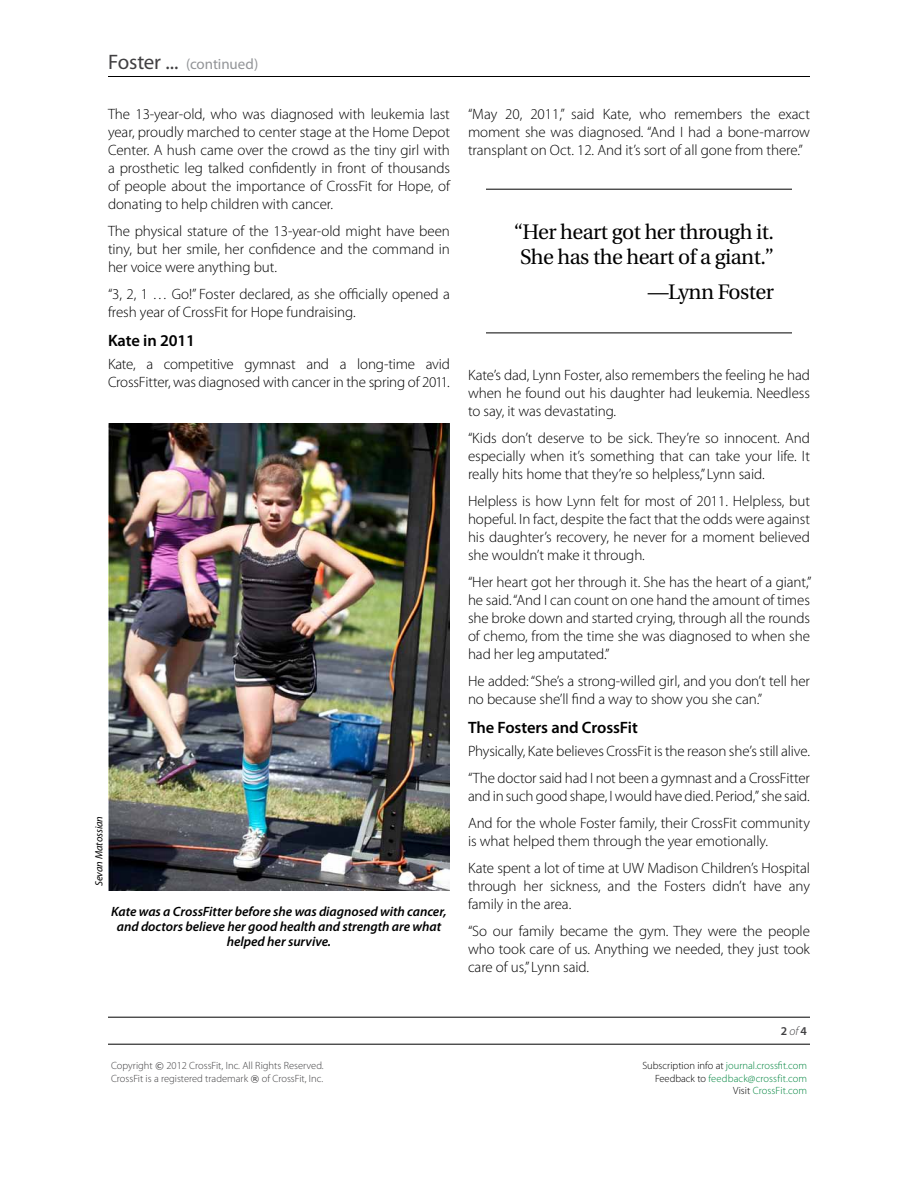
<style>
.page{position:relative;width:918px;height:1188px;background:#fff}
.page>*{position:absolute;margin:0;border:0;box-sizing:border-box;transform-origin:0 0}
.t1{font:21px/25.2px "Utopia";letter-spacing:-.025em;color:#000;text-align:center}
.t2{font:600 16.5px "Myriad Pro";letter-spacing:-.005em;color:#000}
.t3{font:300 15px/18px "Myriad Pro";letter-spacing:-.005em;color:#000;text-align:justify}
.t4{font:15px "Myriad Pro";letter-spacing:-.005em;color:#939598}
.t5{font:italic 600 13.5px/15px "Myriad Pro";letter-spacing:-.005em;color:#000;text-align:center}
.t6{font:600 12px "Myriad Pro";color:#414042}
.t7{font:300 10.5px/12.6px "Myriad Pro";color:#414042}
.t8{font:300 10.5px/12.6px "Myriad Pro";color:#00853f;text-align:right}
.t9{font:italic 10.5px "Myriad Pro";letter-spacing:-.005em;color:#000}
.s1{font-size:21px;color:#414042}
.s2{font-weight:300;font-style:italic}
.s3{font-family:"Verdana";font-weight:400;font-size:9px}
.s4{color:#000}
</style>
<div class="page">
<hr style="left:108px;top:76px;width:702px;height:1px;background:#000">
<hr style="left:108px;top:1017px;width:702px;height:1px;background:#000">
<hr style="left:108px;top:1044px;width:702px;height:1px;background:#000">
<hr style="left:486px;top:189px;width:306px;height:1px;background:#000">
<hr style="left:486px;top:333px;width:306px;height:1px;background:#000">
<img style="left:108px;top:423px;width:342px;height:468px">
<p class="t4" style="left:108px;top:56px;width:152px"><span class="s1">Foster ...</span> (continued)</p>
<p class="t3" style="left:108px;top:106px;width:344px">The 13-year-old, who was diagnosed with leukemia last year, proudly marched to center stage at the Home Depot Center. A hush came over the crowd as the tiny girl with a prosthetic leg talked confidently in front of thousands of people about the importance of CrossFit for Hope, of donating to help children with cancer.</p>
<p class="t3" style="left:108px;top:223px;width:344px">The physical stature of the 13-year-old might have been tiny, but her smile, her confidence and the command in her voice were anything but.</p>
<p class="t3" style="left:108px;top:286px;width:343px">“3, 2, 1 … Go!” Foster declared, as she officially opened a fresh year of CrossFit for Hope fundraising.</p>
<p class="t2" style="left:108px;top:331px;width:89px">Kate in 2011</p>
<p class="t3" style="left:108px;top:355px;width:344px">Kate, a competitive gymnast and a long-time avid<br>CrossFitter, was diagnosed with cancer in the spring of 2011.</p>
<p class="t9" style="left:93px;top:886px;width:72px;rotate:-90deg">Sevan Matossian</p>
<p class="t5" style="left:111px;top:904px;width:337px">Kate was a CrossFitter before she was diagnosed with cancer, and doctors believe her good health and strength are what helped her survive.</p>
<p class="t3" style="left:468px;top:106px;width:344px">“May 20, 2011,” said Kate, who remembers the exact moment she was diagnosed. “And I had a bone-marrow transplant on Oct. 12. And it’s sort of all gone from there.”</p>
<h1 class="t1" style="left:514px;top:220px;width:262px">“Her heart got her through it.<br>She has the heart of a giant.”</h1>
<h1 class="t1" style="left:648px;top:279px;width:128px">—Lynn Foster</h1>
<p class="t3" style="left:468px;top:367px;width:344px">Kate’s dad, Lynn Foster, also remembers the feeling he had when he found out his daughter had leukemia. Needless to say, it was devastating.</p>
<p class="t3" style="left:468px;top:430px;width:344px">“Kids don’t deserve to be sick. They’re so innocent. And especially when it’s something that can take your life. It really hits home that they’re so helpless,” Lynn said.</p>
<p class="t3" style="left:468px;top:493px;width:344px">Helpless is how Lynn felt for most of 2011. Helpless, but hopeful. In fact, despite the fact that the odds were against his daughter’s recovery, he never for a moment believed she wouldn’t make it through.</p>
<p class="t3" style="left:468px;top:574px;width:345px">“Her heart got her through it. She has the heart of a giant,” he said. “And I can count on one hand the amount of times she broke down and started crying, through all the rounds of chemo, from the time she was diagnosed to when she had her leg amputated.”</p>
<p class="t3" style="left:468px;top:673px;width:344px">He added: “She’s a strong-willed girl, and you don’t tell her no because she’ll find a way to show you she can.”</p>
<p class="t2" style="left:468px;top:718px;width:171px">The Fosters and CrossFit</p>
<p class="t3" style="left:468px;top:737px;width:344px;line-height:27px">Physically, Kate believes CrossFit is the reason she’s still alive. “The doctor said had I not been a gymnast and a CrossFitter</p>
<p class="t3" style="left:468px;top:782px;width:343px;line-height:27px">and in such good shape, I would have died. Period,” she said.<br>And for the whole Foster family, their CrossFit community</p>
<p class="t3" style="left:468px;top:827px;width:343px;line-height:27px">is what helped them through the year emotionally.<br>Kate spent a lot of time at UW Madison Children’s Hospital</p>
<p class="t3" style="left:468px;top:877px;width:343px">through her sickness, and the Fosters didn’t have any family in the area.</p>
<p class="t3" style="left:468px;top:922px;width:344px">“So our family became the gym. They were the people who took care of us. Anything we needed, they just took care of us,” Lynn said.</p>
<p class="t6" style="left:781px;top:1024px;width:28px">2 <span class="s2">of</span> 4</p>
<p class="t7" style="left:111px;top:1060px;width:214px">Copyright <span class="s3">©</span> 2012 CrossFit, Inc. All Rights Reserved.<br>CrossFit is a registered trademark <span class="s3">®</span> of CrossFit, Inc.</p>
<p class="t8" style="left:642px;top:1060px;width:166px"><span class="s4">Subscription info at</span> journal.crossfit.com<br><span class="s4">Feedback to</span> feedback@crossfit.com<br><span class="s4">Visit</span> CrossFit.com</p>
</div>
